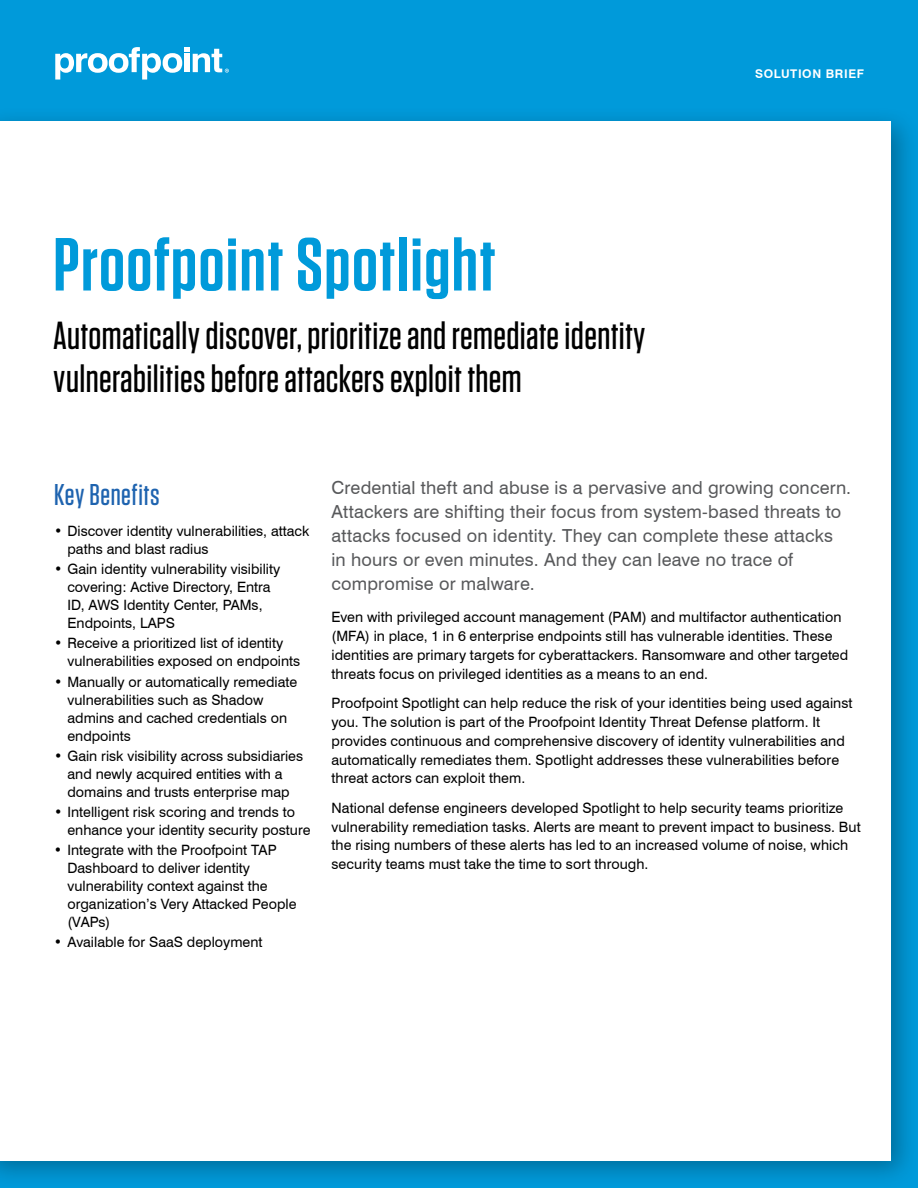
<style>
.page{position:relative;width:918px;height:1188px;background:#009ada}
.page>*{position:absolute;margin:0;border:0;box-sizing:border-box;transform-origin:0 0}
.t1{font:600 75px "Tungsten";letter-spacing:.02em;color:#009ada}
.t2{font:500 39px/43.5px "Tungsten";letter-spacing:.01em;color:#000}
.t3{font:500 30px "Tungsten";letter-spacing:.02em;color:#1e63af}
.t4{font:18px/24px "Swiss 721 BT";letter-spacing:.01em;color:#58595b}
.t5{font:14.25px/18px "Swiss 721 BT";color:#000}
.t6{font:700 12px "Swiss 721 BT";letter-spacing:.05em;color:#fff}
</style>
<div class="page">
<div style="left:0;top:105px;width:918px;height:1083px;background:#000;opacity:.3"></div>
<div style="left:0;top:122px;width:891px;height:1039px;background:#fff"></div>
<svg style="left:55px;top:47px;width:174px;height:33px"></svg>
<h1 class="t1" style="left:53px;top:225px;width:444px">Proofpoint Spotlight</h1>
<h2 class="t2" style="left:53px;top:314px;width:594px">Automatically discover, prioritize and remediate identity vulnerabilities before attackers exploit them</h2>
<p class="t6" style="left:755px;top:67px;width:110px">SOLUTION BRIEF</p>
<h3 class="t3" style="left:54px;top:478px;width:107px">Key Benefits</h3>
<p class="t5" style="left:67px;top:522px;width:243px;text-indent:-13px">• Discover identity vulnerabilities, attack paths and blast radius</p>
<p class="t5" style="left:67px;top:560px;width:214px;text-indent:-13px">• Gain identity vulnerability visibility covering: Active Directory, Entra<br>ID, AWS Identity Center, PAMs,<br>Endpoints, LAPS</p>
<p class="t5" style="left:67px;top:634px;width:234px;text-indent:-13px">• Receive a prioritized list of identity vulnerabilities exposed on endpoints</p>
<p class="t5" style="left:67px;top:672px;width:231px;text-indent:-13px">• Manually or automatically remediate vulnerabilities such as Shadow admins and cached credentials on endpoints</p>
<p class="t5" style="left:54px;top:746px;width:251px;text-align:center">• Gain risk visibility across subsidiaries and newly acquired entities with a domains and trusts enterprise map</p>
<p class="t5" style="left:67px;top:803px;width:245px;text-indent:-13px">• Intelligent risk scoring and trends to enhance your identity security posture</p>
<p class="t5" style="left:67px;top:841px;width:231px;text-indent:-13px">• Integrate with the Proofpoint TAP<br>Dashboard to deliver identity vulnerability context against the organization’s Very Attacked People (VAPs)</p>
<p class="t5" style="left:54px;top:933px;width:210px">• Available for SaaS deployment</p>
<p class="t4" style="left:332px;top:476px;width:521px">Credential theft and abuse is a pervasive and growing concern.<br>Attackers are shifting their focus from system-based threats to attacks focused on identity. They can complete these attacks in hours or even minutes. And they can leave no trace of compromise or malware.</p>
<p class="t5" style="left:332px;top:608px;width:518px;line-height:18.8px">Even with privileged account management (PAM) and multifactor authentication (MFA) in place, 1 in 6 enterprise endpoints still has vulnerable identities. These identities are primary targets for cyberattackers. Ransomware and other targeted threats focus on privileged identities as a means to an end.</p>
<p class="t5" style="left:332px;top:694px;width:523px;line-height:18.8px">Proofpoint Spotlight can help reduce the risk of your identities being used against you. The solution is part of the Proofpoint Identity Threat Defense platform. It provides continuous and comprehensive discovery of identity vulnerabilities and automatically remediates them. Spotlight addresses these vulnerabilities before threat actors can exploit them.</p>
<p class="t5" style="left:332px;top:798px;width:531px;line-height:18.8px">National defense engineers developed Spotlight to help security teams prioritize vulnerability remediation tasks. Alerts are meant to prevent impact to business. But the rising numbers of these alerts has led to an increased volume of noise, which security teams must take the time to sort through.</p>
</div>
